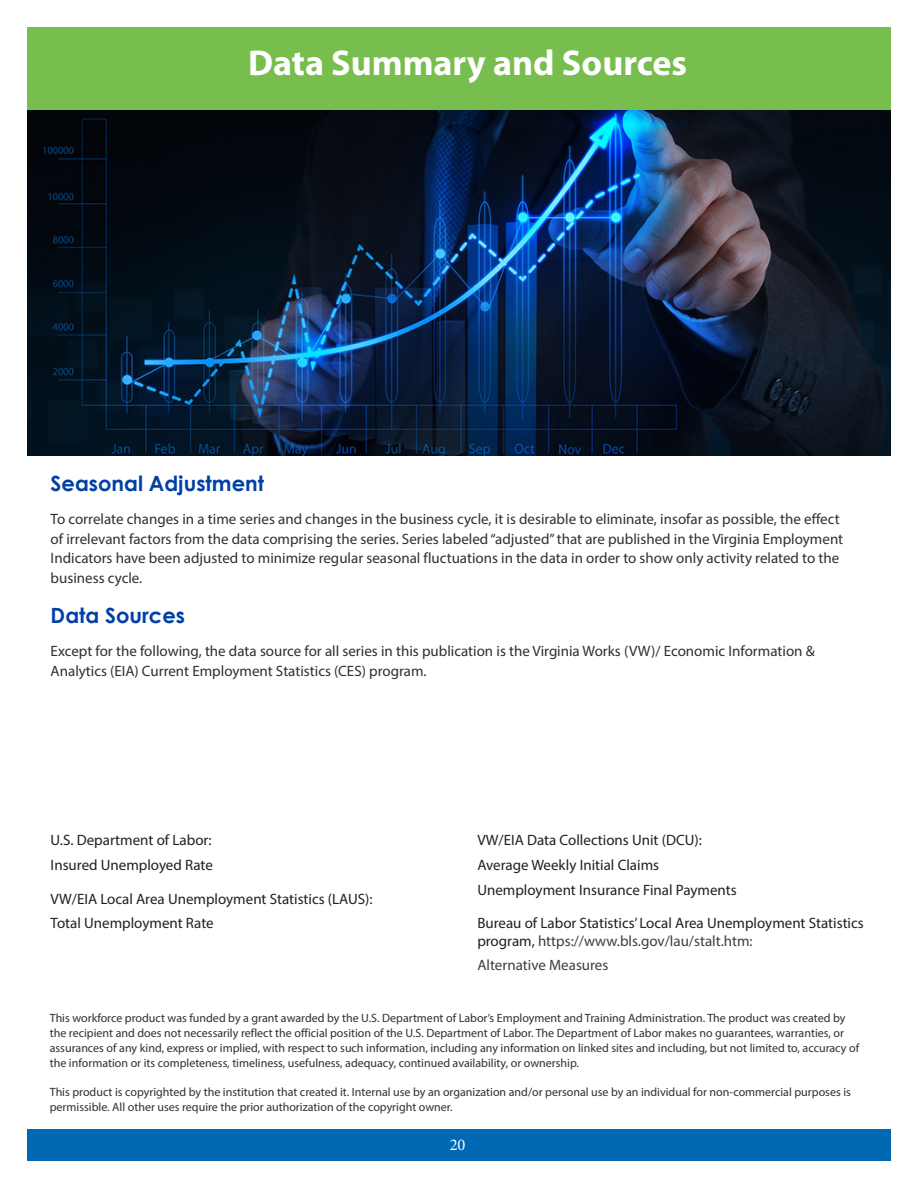
<style>
.page{position:relative;width:918px;height:1188px;background:#fff}
.page>*{position:absolute;margin:0;border:0;box-sizing:border-box;transform-origin:0 0}
.t1{font:700 36px "Myriad Pro";color:#fff}
.Header_2{font:700 21px "Century Gothic";color:#0040a6}
._2016_Text{font:700 21px "Century Gothic";color:#0040a6}
.t2{font:16.5px "Minion Pro";color:#fff}
._2016_Text-2{font:15px/19.5px "Myriad Pro";color:#312f30}
.t3{font:15px/18px "Myriad Pro";color:#231f20}
.t4{font:15px "Myriad Pro";color:#3e3e3f}
._2016_Text-3{font:12px/15px "Myriad Pro";color:#312f30}
.s1{color:#3e3e3f}
</style>
<div class="page">
<div style="left:27px;top:1130px;width:864px;height:31px;background:#0168b3"></div>
<div style="left:27px;top:27px;width:864px;height:83px;background:#77be4e"></div>
<img style="left:27px;top:111px;width:864px;height:345px">
<p class="t1" style="left:248px;top:39px;width:441px">Data Summary and Sources</p>
<p class="Header_2" style="left:51px;top:468px;width:215px">Seasonal Adjustment</p>
<p class="_2016_Text-2" style="left:51px;top:509px;width:794px">To correlate changes in a time series and changes in the business cycle, it is desirable to eliminate, insofar as possible, the effect of irrelevant factors from the data comprising the series. Series labeled “adjusted” that are published in the Virginia Employment Indicators have been adjusted to minimize regular seasonal fluctuations in the data in order to show only activity related to the business cycle.</p>
<p class="_2016_Text" style="left:51px;top:600px;width:136px">Data Sources</p>
<p class="_2016_Text-2" style="left:51px;top:641px;width:766px">Except for the following, the data source for all series in this publication is the Virginia Works (VW)/ Economic Information &amp;<br>Analytics (EIA) Current Employment Statistics (CES) program.</p>
<p class="t3" style="left:51px;top:831px;width:163px">U.S. Department of Labor:</p>
<p class="t3" style="left:51px;top:856px;width:164px">Insured Unemployed Rate</p>
<p class="t3" style="left:51px;top:889px;width:323px">VW/EIA Local Area Unemployment Statistics (LAUS):</p>
<p class="t3" style="left:51px;top:914px;width:165px">Total Unemployment Rate</p>
<p class="t3" style="left:477px;top:831px;width:226px">VW/EIA Data Collections Unit (DCU):</p>
<p class="t3" style="left:477px;top:856px;width:183px">Average Weekly Initial Claims</p>
<p class="t3" style="left:477px;top:880px;width:261px">Unemployment Insurance Final Payments</p>
<p class="t3" style="left:477px;top:914px;width:388px">Bureau of Labor Statistics’ Local Area Unemployment Statistics program, <span class="s1">https://www.bls.gov/lau/stalt.htm:</span></p>
<p class="t4" style="left:477px;top:955px;width:133px">Alternative Measures</p>
<p class="_2016_Text-3" style="left:50px;top:1010px;width:811px">This workforce product was funded by a grant awarded by the U.S. Department of Labor’s Employment and Training Administration. The product was created by the recipient and does not necessarily reflect the official position of the U.S. Department of Labor. The Department of Labor makes no guarantees, warranties, or assurances of any kind, express or implied, with respect to such information, including any information on linked sites and including, but not limited to, accuracy of the information or its completeness, timeliness, usefulness, adequacy, continued availability, or ownership.</p>
<p class="_2016_Text-3" style="left:50px;top:1084px;width:803px">This product is copyrighted by the institution that created it. Internal use by an organization and/or personal use by an individual for non-commercial purposes is permissible. All other uses require the prior authorization of the copyright owner.</p>
<h3 class="t2" style="left:450px;top:1134px;width:17px">20</h3>
</div>
